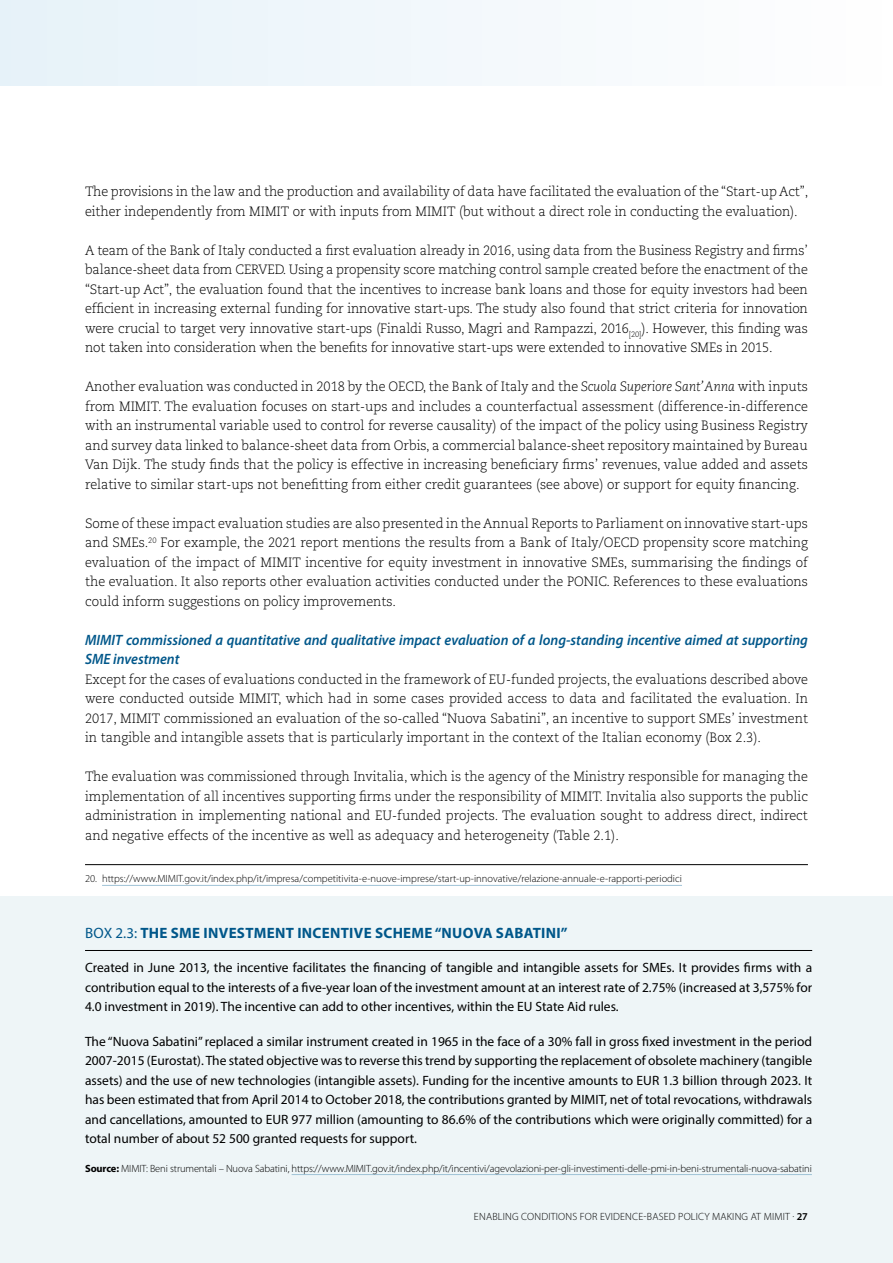
<style>
.page{position:relative;width:893px;height:1263px;background:#fff}
.page>*{position:absolute;margin:0;border:0;box-sizing:border-box;transform-origin:0 0}
.t1{font:italic 600 15px/19.5px "Myriad Pro";color:#00578a;scale:.95 1}
.t2{font:700 15px "Myriad Pro";letter-spacing:.02em;color:#00578a}
.t3{font:300 13.5px/19.5px "Caecilia LT Pro 45";letter-spacing:-.005em;color:#000;text-align:justify;scale:.95 1}
.t4{font:13.5px/19.5px "Myriad Pro";color:#000;text-align:justify}
.t5{font:300 10.5px "Myriad Pro";color:#000}
.t6{font:300 10.5px "Myriad Pro";letter-spacing:.02em;color:#000}
.s1{font-family:"Caecilia LT Pro 46";font-style:italic}
.s2{font-weight:400}
.s3{font-weight:700}
.s4{font-weight:600}
</style>
<div class="page">
<div style="left:0;top:896px;width:893px;height:367px;background:#eef5f7"></div>
<div style="left:0;top:0;width:893px;height:85px;background:#f2f8fc"></div>
<hr style="left:85px;top:864px;width:723px;height:1px;background:#000">
<hr style="left:102px;top:885px;width:580px;height:1px;background:#9fc3d6">
<hr style="left:85px;top:950px;width:727px;height:1px;background:#000">
<hr style="left:292px;top:1174px;width:520px;height:1px;background:#9fc3d6">
<p class="t3" style="left:85px;top:181px;width:763px">The provisions in the law and the production and availability of data have facilitated the evaluation of the “Start-up Act”, either independently from MIMIT or with inputs from MIMIT (but without a direct role in conducting the evaluation).</p>
<p class="t3" style="left:85px;top:240px;width:762px">A team of the Bank of Italy conducted a first evaluation already in 2016, using data from the Business Registry and firms’ balance-sheet data from CERVED. Using a propensity score matching control sample created before the enactment of the “Start-up Act”, the evaluation found that the incentives to increase bank loans and those for equity investors had been efficient in increasing external funding for innovative start-ups. The study also found that strict criteria for innovation were crucial to target very innovative start-ups (Finaldi Russo, Magri and Rampazzi, 2016<sub>[20]</sub>). However, this finding was not taken into consideration when the benefits for innovative start-ups were extended to innovative SMEs in 2015.</p>
<p class="t3" style="left:85px;top:376px;width:762px">Another evaluation was conducted in 2018 by the OECD, the Bank of Italy and the <span class="s1">Scuola Superiore Sant’Anna</span> with inputs from MIMIT. The evaluation focuses on start-ups and includes a counterfactual assessment (difference-in-difference with an instrumental variable used to control for reverse causality) of the impact of the policy using Business Registry and survey data linked to balance-sheet data from Orbis, a commercial balance-sheet repository maintained by Bureau Van Dijk. The study finds that the policy is effective in increasing beneficiary firms’ revenues, value added and assets relative to similar start-ups not benefitting from either credit guarantees (see above) or support for equity financing.</p>
<p class="t3" style="left:85px;top:513px;width:762px">Some of these impact evaluation studies are also presented in the Annual Reports to Parliament on innovative start-ups and SMEs.<sup>20</sup> For example, the 2021 report mentions the results from a Bank of Italy/OECD propensity score matching evaluation of the impact of MIMIT incentive for equity investment in innovative SMEs, summarising the findings of the evaluation. It also reports other evaluation activities conducted under the PONIC. References to these evaluations could inform suggestions on policy improvements.</p>
<p class="t1" style="left:85px;top:629px;width:762px">MIMIT commissioned a quantitative and qualitative impact evaluation of a long-standing incentive aimed at supporting<br>SME investment</p>
<p class="t3" style="left:85px;top:669px;width:762px">Except for the cases of evaluations conducted in the framework of EU-funded projects, the evaluations described above were conducted outside MIMIT, which had in some cases provided access to data and facilitated the evaluation. In 2017, MIMIT commissioned an evaluation of the so-called “Nuova Sabatini”, an incentive to support SMEs’ investment in tangible and intangible assets that is particularly important in the context of the Italian economy (Box 2.3).</p>
<p class="t3" style="left:85px;top:766px;width:762px">The evaluation was commissioned through Invitalia, which is the agency of the Ministry responsible for managing the implementation of all incentives supporting firms under the responsibility of MIMIT. Invitalia also supports the public administration in implementing national and EU-funded projects. The evaluation sought to address direct, indirect and negative effects of the incentive as well as adequacy and heterogeneity (Table 2.1).</p>
<p class="t5" style="left:85px;top:872px;width:598px">20. https://www.MIMIT.gov.it/index.php/it/impresa/competitivita-e-nuove-imprese/start-up-innovative/relazione-annuale-e-rapporti-periodici</p>
<p class="t2" style="left:85px;top:923px;width:484px"><span class="s2">BOX 2.3:</span> THE SME INVESTMENT INCENTIVE SCHEME “NUOVA SABATINI”</p>
<p class="t4" style="left:85px;top:957px;width:729px">Created in June 2013, the incentive facilitates the financing of tangible and intangible assets for SMEs. It provides firms with a contribution equal to the interests of a five-year loan of the investment amount at an interest rate of 2.75% (increased at 3,575% for 4.0 investment in 2019). The incentive can add to other incentives, within the EU State Aid rules.</p>
<p class="t4" style="left:85px;top:1031px;width:729px">The “Nuova Sabatini” replaced a similar instrument created in 1965 in the face of a 30% fall in gross fixed investment in the period 2007-2015 (Eurostat). The stated objective was to reverse this trend by supporting the replacement of obsolete machinery (tangible assets) and the use of new technologies (intangible assets). Funding for the incentive amounts to EUR 1.3 billion through 2023. It has been estimated that from April 2014 to October 2018, the contributions granted by MIMIT, net of total revocations, withdrawals and cancellations, amounted to EUR 977 million (amounting to 86.6% of the contributions which were originally committed) for a total number of about 52 500 granted requests for support.</p>
<p class="t5" style="left:85px;top:1162px;width:728px"><span class="s3">Source:</span> MIMIT: Beni strumentali – Nuova Sabatini, https://www.MIMIT.gov.it/index.php/it/incentivi/agevolazioni-per-gli-investimenti-delle-pmi-in-beni-strumentali-nuova-sabatini</p>
<p class="t6" style="left:474px;top:1210px;width:335px">ENABLING CONDITIONS FOR EVIDENCE-BASED POLICY MAKING AT MIMIT . <span class="s4">27</span></p>
</div>
